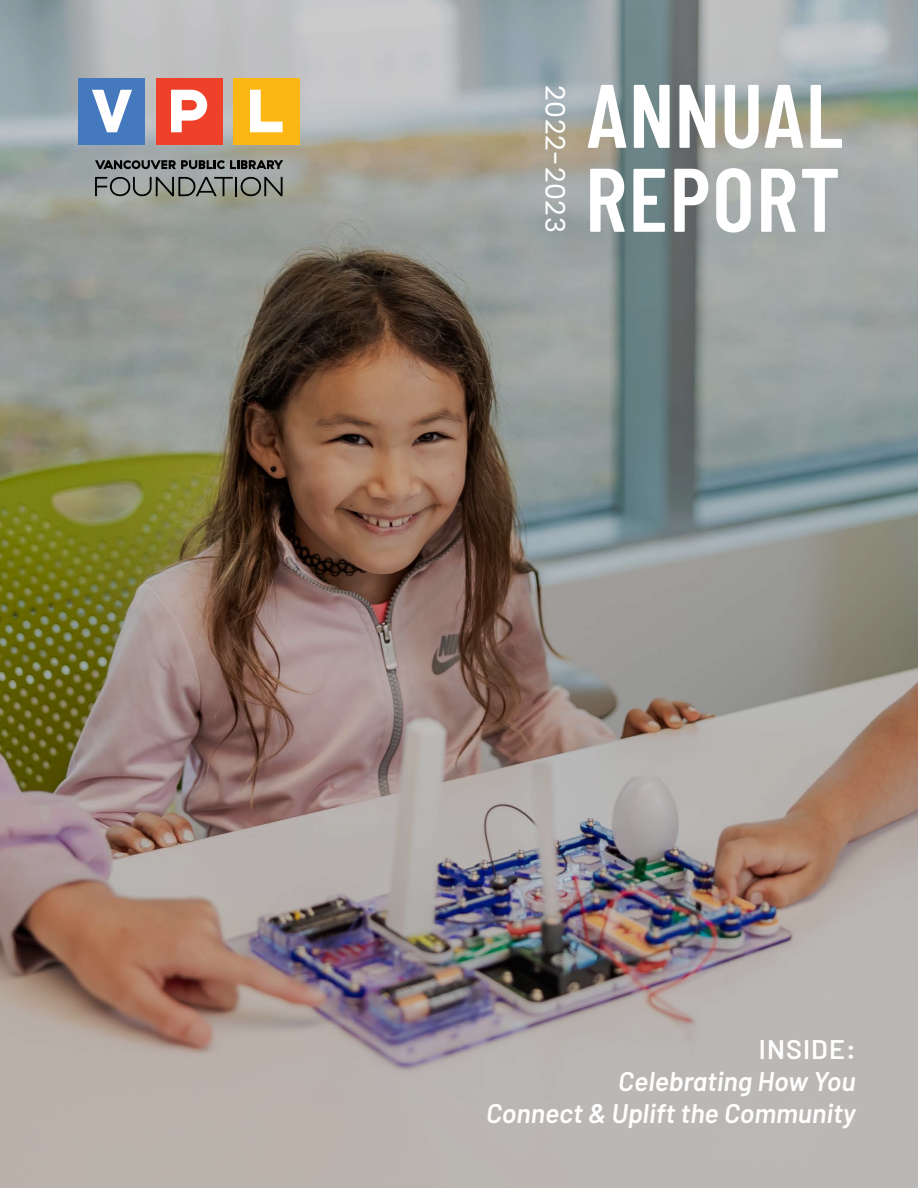
<style>
.page{position:relative;width:918px;height:1188px;background:#fff}
.page>*{position:absolute;margin:0;border:0;box-sizing:border-box;transform-origin:0 0}
.t1{font:600 90px/84px "Barlow Condensed";letter-spacing:.01em;color:#fff}
.t2{font:italic 600 27px/32.4px "Barlow";color:#fff;text-align:right}
.t3{font:27px "Poppins";letter-spacing:.025em;color:#fff}
.t4{font:600 27px "Barlow";letter-spacing:.04em;color:#fff}
</style>
<div class="page">
<img style="left:0;top:0;width:918px;height:1188px">
<div style="left:79px;top:78px;width:66px;height:66px;background:#4579bd"></div>
<svg style="left:92px;top:90px;width:40px;height:42px"></svg>
<div style="left:156px;top:78px;width:66px;height:66px;background:#ef4129"></div>
<svg style="left:171px;top:90px;width:36px;height:42px"></svg>
<div style="left:233px;top:78px;width:67px;height:66px;background:#fdb714"></div>
<svg style="left:250px;top:90px;width:33px;height:42px"></svg>
<svg style="left:95px;top:160px;width:188px;height:9px;background:#4e5050"></svg>
<svg style="left:95px;top:177px;width:188px;height:19px;background:#7a7e79"></svg>
<p class="t3" style="left:571px;top:85px;width:149px;rotate:90deg">2022-2023</p>
<h1 class="t1" style="left:585px;top:71px;width:259px">ANNUAL<br>REPORT</h1>
<p class="t4" style="left:759px;top:1032px;width:98px">INSIDE:</p>
<p class="t2" style="left:486px;top:1065px;width:371px">Celebrating How You<br>Connect &amp; Uplift the Community</p>
</div>
